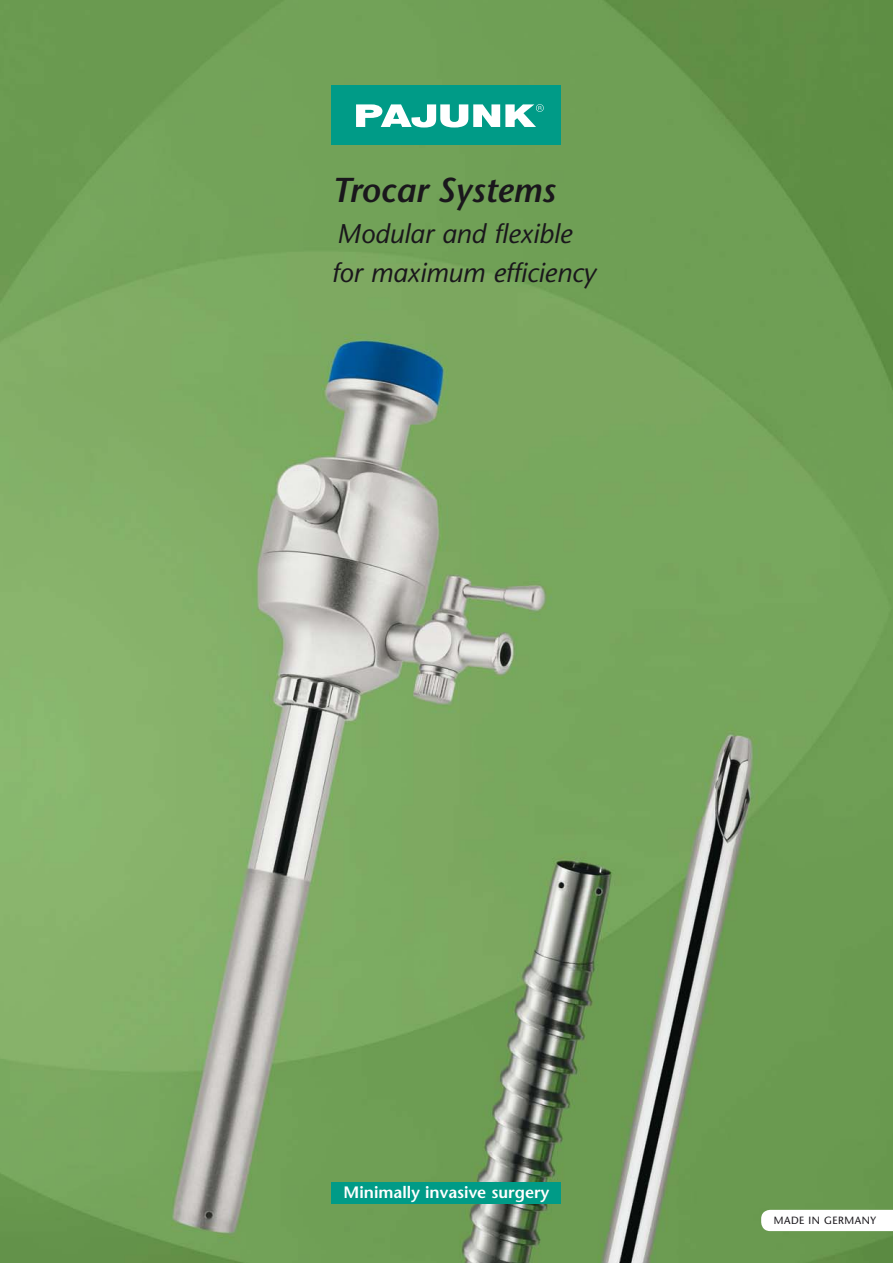
<style>
.page{position:relative;width:893px;height:1263px;background:#fff}
.page>*{position:absolute;margin:0;border:0;box-sizing:border-box;transform-origin:0 0}
.t1{font:italic 600 34.5px "Stone Sans";color:#1a171c}
.t2{font:italic 27px/39.8px "Stone Sans";color:#1a171c}
.t3{font:600 16.5px "Stone Sans";color:#fff}
.t4{font:10.5px "Stone Sans";letter-spacing:.05em;color:#1a171c}
</style>
<div class="page">
<img style="left:0;top:0;width:893px;height:1263px">
<div style="left:332px;top:85px;width:229px;height:59px;background:#009b87"></div>
<svg style="left:356px;top:104px;width:188px;height:24px"></svg>
<svg style="left:761px;top:1210px;width:132px;height:21px"></svg>
<div style="left:332px;top:1182px;width:229px;height:21px;background:#009b87"></div>
<p class="t1" style="left:332px;top:176px;width:225px">Trocar Systems</p>
<p class="t2" style="left:332px;top:216px;width:266px">Modular and flexible for maximum efficiency</p>
<p class="t3" style="left:344px;top:1186px;width:207px">Minimally invasive surgery</p>
<p class="t4" style="left:774px;top:1217px;width:104px">MADE IN GERMANY</p>
</div>
